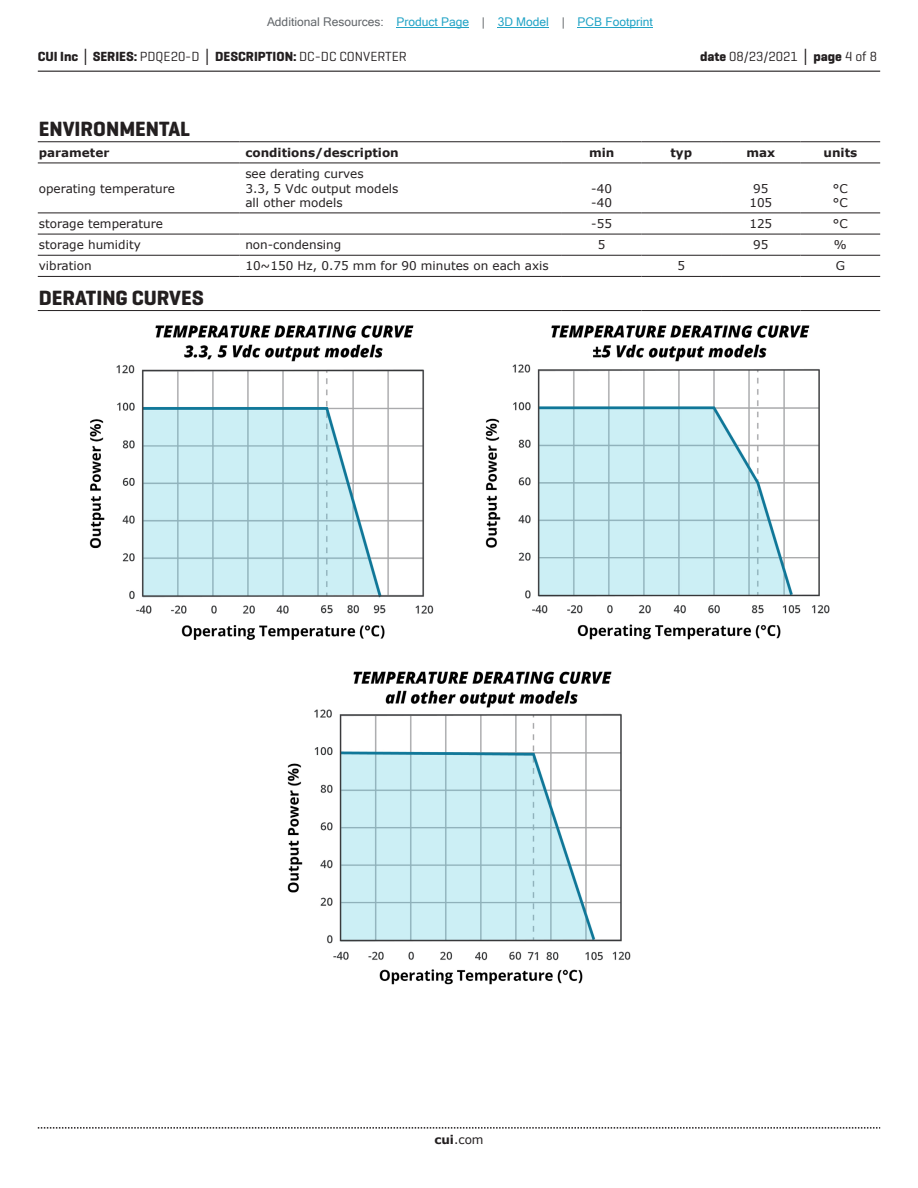
<style>
.page{position:relative;width:918px;height:1188px;background:#fff}
.page>*{position:absolute;margin:0;border:0;box-sizing:border-box;transform-origin:0 0}
.t1{font:700 21px "Geogrotesque";color:#231f20}
.t2{font:700 13.5px "Geogrotesque";color:#231f20}
.t3{font:13.5px "Geogrotesque";color:#231f20}
.t4{font:12px/14.4px "Verdana";color:#231f20}
.t5{font:12px "Microsoft Sans Serif";color:#23a4c6}
.t6{font:700 12px "Verdana";color:#231f20}
.s1{color:#63676b}
.s2{font-family:"Verdana"}
.s3{font-weight:400}
.s4{font-weight:700}
.s5{font-family:"Verdana";font-weight:700}
</style>
<div class="page">
<hr style="left:38px;top:71px;width:842px;height:1px;background:#231f20">
<svg style="left:38px;top:1127px;width:842px;height:2px"></svg>
<hr style="left:38px;top:141px;width:201px;height:1px;background:#231f20">
<hr style="left:239px;top:141px;width:323px;height:1px;background:#231f20">
<hr style="left:562px;top:141px;width:79px;height:1px;background:#231f20">
<hr style="left:641px;top:141px;width:80px;height:1px;background:#231f20">
<hr style="left:721px;top:141px;width:80px;height:1px;background:#231f20">
<hr style="left:801px;top:141px;width:79px;height:1px;background:#231f20">
<hr style="left:38px;top:276px;width:201px;height:1px;background:#231f20">
<hr style="left:239px;top:276px;width:323px;height:1px;background:#231f20">
<hr style="left:562px;top:276px;width:79px;height:1px;background:#231f20">
<hr style="left:641px;top:276px;width:80px;height:1px;background:#231f20">
<hr style="left:721px;top:276px;width:80px;height:1px;background:#231f20">
<hr style="left:801px;top:276px;width:79px;height:1px;background:#231f20">
<hr style="left:38px;top:163px;width:201px;height:1px;background:#231f20">
<hr style="left:239px;top:163px;width:323px;height:1px;background:#231f20">
<hr style="left:562px;top:163px;width:79px;height:1px;background:#231f20">
<hr style="left:641px;top:163px;width:80px;height:1px;background:#231f20">
<hr style="left:721px;top:163px;width:80px;height:1px;background:#231f20">
<hr style="left:801px;top:163px;width:79px;height:1px;background:#231f20">
<hr style="left:38px;top:213px;width:201px;height:1px;background:#231f20">
<hr style="left:239px;top:213px;width:323px;height:1px;background:#231f20">
<hr style="left:562px;top:213px;width:79px;height:1px;background:#231f20">
<hr style="left:641px;top:213px;width:80px;height:1px;background:#231f20">
<hr style="left:721px;top:213px;width:80px;height:1px;background:#231f20">
<hr style="left:801px;top:213px;width:79px;height:1px;background:#231f20">
<hr style="left:38px;top:234px;width:201px;height:1px;background:#231f20">
<hr style="left:239px;top:234px;width:323px;height:1px;background:#231f20">
<hr style="left:562px;top:234px;width:79px;height:1px;background:#231f20">
<hr style="left:641px;top:234px;width:80px;height:1px;background:#231f20">
<hr style="left:721px;top:234px;width:80px;height:1px;background:#231f20">
<hr style="left:801px;top:234px;width:79px;height:1px;background:#231f20">
<hr style="left:38px;top:255px;width:201px;height:1px;background:#231f20">
<hr style="left:239px;top:255px;width:323px;height:1px;background:#231f20">
<hr style="left:562px;top:255px;width:79px;height:1px;background:#231f20">
<hr style="left:641px;top:255px;width:80px;height:1px;background:#231f20">
<hr style="left:721px;top:255px;width:80px;height:1px;background:#231f20">
<hr style="left:801px;top:255px;width:79px;height:1px;background:#231f20">
<hr style="left:38px;top:310px;width:524px;height:1px;background:#231f20">
<hr style="left:562px;top:310px;width:79px;height:1px;background:#231f20">
<hr style="left:641px;top:310px;width:80px;height:1px;background:#231f20">
<hr style="left:721px;top:310px;width:80px;height:1px;background:#231f20">
<hr style="left:801px;top:310px;width:79px;height:1px;background:#231f20">
<img style="left:89px;top:325px;width:740px;height:659px">
<hr style="left:397px;top:27px;width:72px;height:1px;background:#23a4c6">
<hr style="left:498px;top:27px;width:51px;height:1px;background:#23a4c6">
<hr style="left:578px;top:27px;width:75px;height:1px;background:#23a4c6">
<p class="t5" style="left:267px;top:15px;width:387px"><span class="s1">Additional Resources:</span> Product Page <span class="s1">|</span> 3D Model <span class="s1">|</span> PCB Footprint</p>
<p class="t2" style="left:38px;top:48px;width:371px">CUI Inc <span class="s2">│</span> SERIES: <span class="s3">PDQE20-D</span> <span class="s2">│</span> DESCRIPTION: <span class="s3">DC-DC CONVERTER</span></p>
<p class="t3" style="left:700px;top:48px;width:179px"><span class="s4">date</span> 08/23/2021 <span class="s5">│</span> <span class="s4">page</span> 4 of 8</p>
<h1 class="t1" style="left:39px;top:116px;width:153px">ENVIRONMENTAL</h1>
<p class="t6" style="left:39px;top:144px;width:72px">parameter</p>
<p class="t6" style="left:245px;top:144px;width:155px">conditions/description</p>
<p class="t6" style="left:589px;top:144px;width:27px">min</p>
<p class="t6" style="left:670px;top:144px;width:23px">typ</p>
<p class="t6" style="left:746px;top:144px;width:30px">max</p>
<p class="t6" style="left:824px;top:144px;width:35px">units</p>
<p class="t4" style="left:39px;top:181px;width:138px">operating temperature</p>
<p class="t4" style="left:245px;top:166px;width:154px">see derating curves<br>3.3, 5 Vdc output models all other models</p>
<p class="t4" style="left:591px;top:181px;width:22px">-40 -40</p>
<p class="t4" style="left:749px;top:181px;width:24px;text-align:center">95<br>105</p>
<p class="t4" style="left:833px;top:181px;width:16px">°C °C</p>
<p class="t4" style="left:39px;top:216px;width:126px">storage temperature</p>
<p class="t4" style="left:591px;top:216px;width:22px">-55</p>
<p class="t4" style="left:749px;top:216px;width:24px">125</p>
<p class="t4" style="left:833px;top:216px;width:16px">°C</p>
<p class="t4" style="left:39px;top:238px;width:103px">storage humidity</p>
<p class="t4" style="left:245px;top:238px;width:97px">non-condensing</p>
<p class="t4" style="left:598px;top:238px;width:9px">5</p>
<p class="t4" style="left:753px;top:238px;width:17px">95</p>
<p class="t4" style="left:834px;top:238px;width:14px">%</p>
<p class="t4" style="left:39px;top:259px;width:54px">vibration</p>
<p class="t4" style="left:245px;top:259px;width:305px">10~150 Hz, 0.75 mm for 90 minutes on each axis</p>
<p class="t4" style="left:677px;top:259px;width:9px">5</p>
<p class="t4" style="left:836px;top:259px;width:11px">G</p>
<h1 class="t1" style="left:39px;top:284px;width:167px">DERATING CURVES</h1>
<p class="t4" style="left:434px;top:1132px;width:51px"><span class="s4">cui</span>.com</p>
</div>
